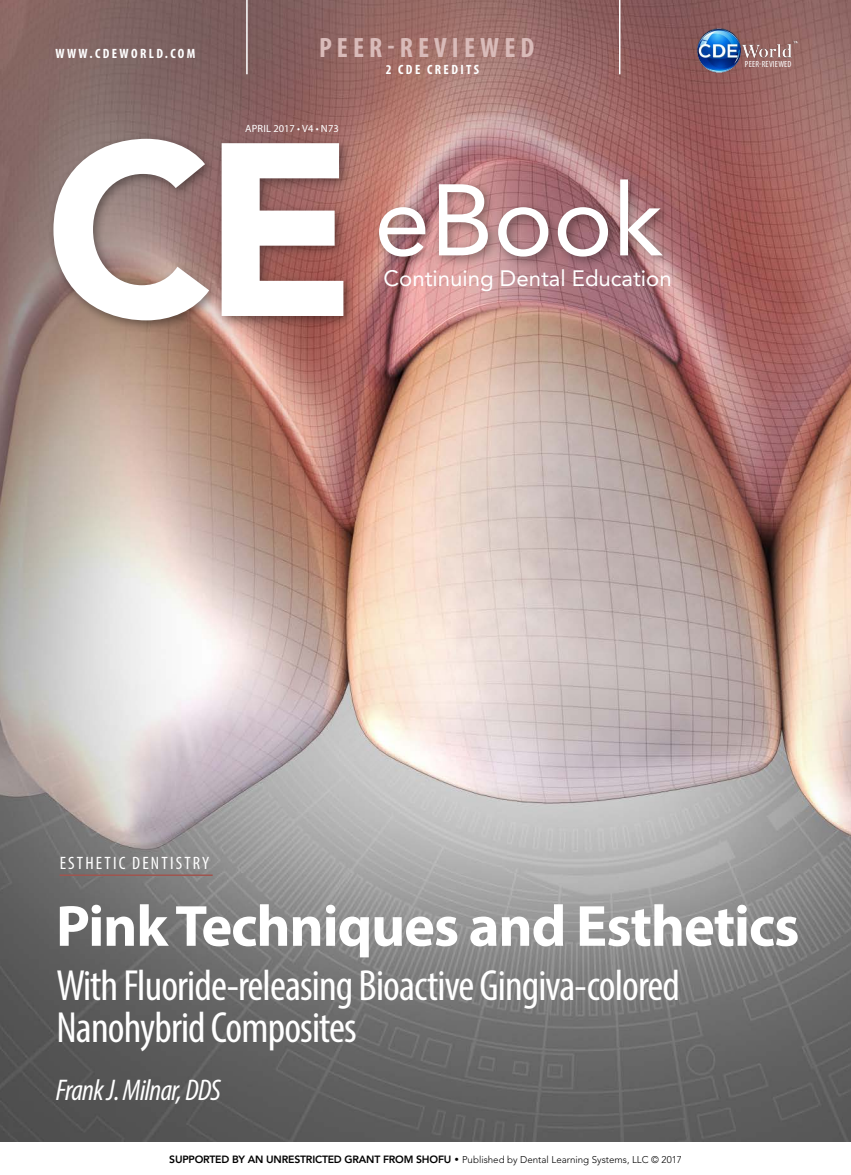
<style>
.page{position:relative;width:851px;height:1175px;background:#fff}
.page>*{position:absolute;margin:0;border:0;box-sizing:border-box;transform-origin:0 0}
.t1{font:900 243.9px "Avenir LT Std";color:#fff}
.t2{font:100.35px "Avenir LT Std";color:#fff}
.t3{font:700 58.5px "Myriad Pro";letter-spacing:-.02em;color:#fff}
.t4{font:condensed 43.8px/42.2px "Myriad Pro";letter-spacing:-.02em;color:#fff}
.t5{font:italic condensed 30px "Myriad Pro";letter-spacing:-.02em;color:#fff}
.t6{font:700 condensed 28.05px "Myriad Pro";letter-spacing:.18em;color:#d9bbb9}
.t7{font:22.2px "Avenir LT Std";color:#fff}
.t8{font:condensed 18px "Myriad Pro";letter-spacing:.12em;color:#fff}
.t9{font:700 condensed 13.5px "Myriad Pro";letter-spacing:.18em;color:#fff}
.t10{font:10.5px "Myriad Pro";letter-spacing:.01em;color:#fff}
.t11{font:300 9.75px "Avenir LT Std";color:#000}
.t12{font:condensed 8.85px "Myriad Pro";letter-spacing:.02em;color:#fff}
.s1{font-weight:800;font-size:10.5px}
.s2{font-family:"Gotham";font-weight:700;font-size:10.5px}
</style>
<div class="page">
<img style="left:0;top:0;width:850px;height:1141px">
<hr style="left:59px;top:874px;width:154px;height:2px;background:#a0554f">
<div style="left:373px;top:173px;width:301px;height:96px;background:#000;opacity:.4"></div>
<div style="left:47px;top:132px;width:309px;height:201px;background:#000;opacity:.4"></div>
<img style="left:686px;top:26px;width:111px;height:53px">
<hr style="left:246px;top:0;width:2px;height:74px;background:#fff">
<hr style="left:619px;top:0;width:1px;height:74px;background:#fff">
<h3 class="t9" style="left:55px;top:45px;width:141px">WWW.CDEWORLD.COM</h3>
<h3 class="t6" style="left:319px;top:30px;width:217px">PEER-REVIEWED</h3>
<p class="t10" style="left:245px;top:122px;width:95px">APRIL 2017 • V4 • N73</p>
<h3 class="t9" style="left:386px;top:61px;width:95px">2 CDE CREDITS</h3>
<h1 class="t1" style="left:45px;top:83px;width:313px">CE</h1>
<h2 class="t2" style="left:374px;top:162px;width:290px">eBook</h2>
<h3 class="t7" style="left:383px;top:265px;width:289px">Continuing Dental Education</h3>
<p class="t12" style="left:745px;top:58px;width:48px">PEER-REVIEWED</p>
<h3 class="t8" style="left:60px;top:852px;width:151px">ESTHETIC DENTISTRY</h3>
<h3 class="t3" style="left:56px;top:888px;width:745px">Pink Techniques and Esthetics</h3>
<h3 class="t4" style="left:56px;top:964px;width:625px">With Fluoride-releasing Bioactive Gingiva-colored<br>Nanohybrid Composites</h3>
<h3 class="t5" style="left:56px;top:1072px;width:166px">Frank J. Milnar, DDS</h3>
<p class="t11" style="left:169px;top:1153px;width:514px"><span class="s1">SUPPORTED BY AN UNRESTRICTED GRANT FROM SHOFU</span> <span class="s2">•</span> Published by Dental Learning Systems, LLC © 2017</p>
</div>
